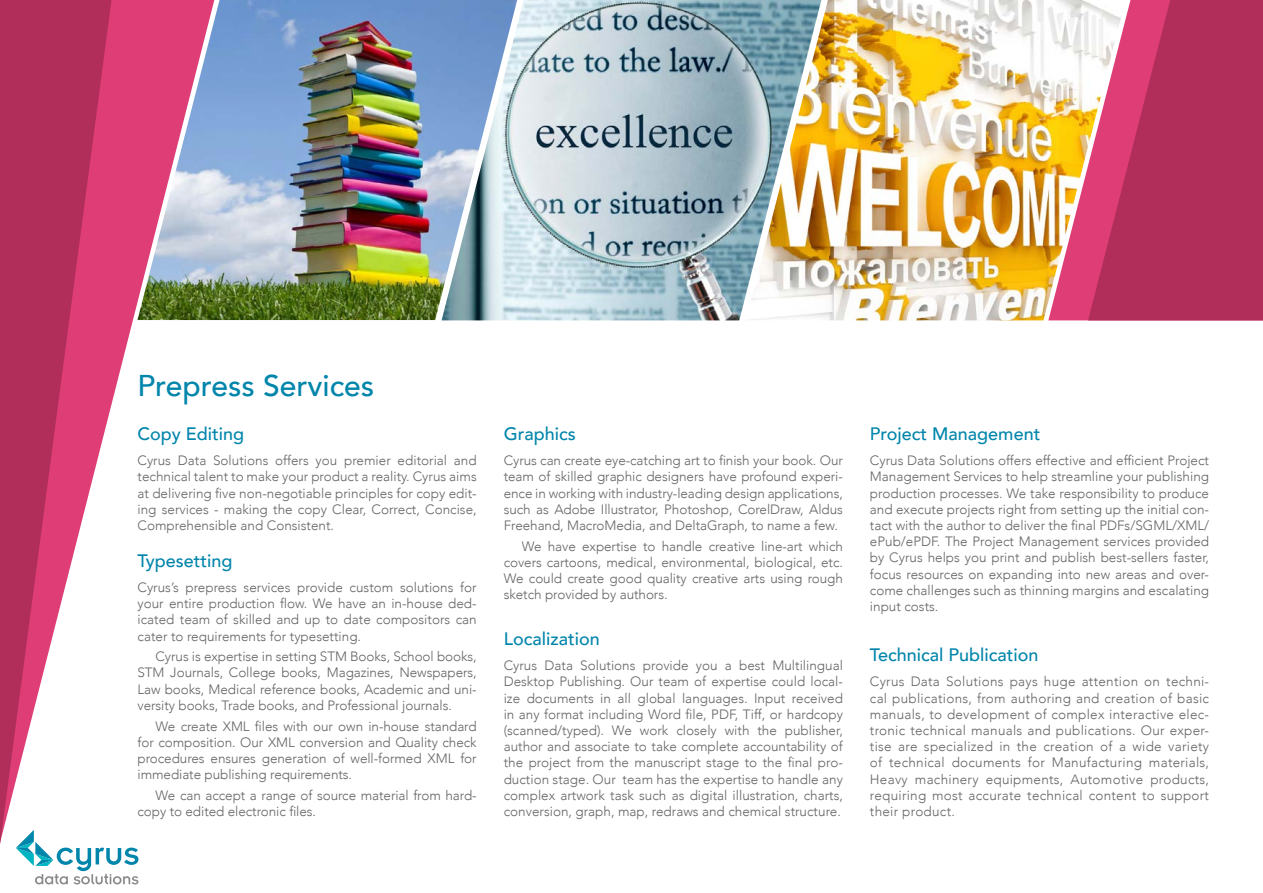
<style>
.page{position:relative;width:1263px;height:893px;background:#fff}
.page>*{position:absolute;margin:0;border:0;box-sizing:border-box;transform-origin:0 0}
.t1{font:500 30px "Avenir";color:#0085ab}
.t2{font:500 18px "Avenir";color:#0085ab}
.t3{font:300 13.5px/16.2px "Avenir";letter-spacing:-.005em;color:#636466;text-align:justify}
</style>
<div class="page">
<img style="left:517px;top:0;width:229px;height:320px">
<img style="left:214px;top:0;width:303px;height:320px">
<img style="left:746px;top:0;width:302px;height:320px">
<svg style="left:111px;top:0;width:103px;height:406px"></svg>
<svg style="left:0;top:0;width:111px;height:844px;fill:#b02e59"></svg>
<svg style="left:16px;top:830px;width:122px;height:54px"></svg>
<svg style="left:1048px;top:0;width:40px;height:320px"></svg>
<svg style="left:1088px;top:0;width:175px;height:320px;background:#bd3e68"></svg>
<h1 class="t1" style="left:138px;top:360px;width:238px">Prepress Services</h1>
<h2 class="t2" style="left:138px;top:418px;width:108px">Copy Editing</h2>
<p class="t3" style="left:138px;top:453px;width:341px">Cyrus Data Solutions offers you premier editorial and technical talent to make your product a reality. Cyrus aims at delivering five non-negotiable principles for copy edit&shy;ing services - making the copy Clear, Correct, Concise, Comprehensible and Consistent.</p>
<h2 class="t2" style="left:138px;top:545px;width:96px">Typesetting</h2>
<p class="t3" style="left:138px;top:579px;width:341px">Cyrus’s prepress services provide custom solutions for your entire production flow. We have an in-house ded&shy;icated team of skilled and up to date compositors can cater to requirements for typesetting.</p>
<p class="t3" style="left:138px;top:648px;width:341px;text-indent:18px">Cyrus is expertise in setting STM Books, School books, STM Journals, College books, Magazines, Newspapers, Law books, Medical reference books, Academic and uni&shy;versity books, Trade books, and Professional journals.</p>
<p class="t3" style="left:138px;top:718px;width:341px;text-indent:18px">We create XML files with our own in-house standard for composition. Our XML conversion and Quality check procedures ensures generation of well-formed XML for immediate publishing requirements.</p>
<p class="t3" style="left:138px;top:787px;width:341px;text-indent:18px">We can accept a range of source material from hard&shy;copy to edited electronic files.</p>
<h2 class="t2" style="left:504px;top:418px;width:73px">Graphics</h2>
<p class="t3" style="left:504px;top:453px;width:341px">Cyrus can create eye-catching art to finish your book. Our team of skilled graphic designers have profound experi&shy;ence in working with industry-leading design applications, such as Adobe Illustrator, Photoshop, CorelDraw, Aldus Freehand, MacroMedia, and DeltaGraph, to name a few.</p>
<p class="t3" style="left:504px;top:538px;width:341px;text-indent:18px">We have expertise to handle creative line-art which covers cartoons, medical, environmental, biological, etc.<br>We could create good quality creative arts using rough sketch provided by authors.</p>
<h2 class="t2" style="left:504px;top:623px;width:98px">Localization</h2>
<p class="t3" style="left:504px;top:657px;width:341px">Cyrus Data Solutions provide you a best Multilingual Desktop Publishing. Our team of expertise could local&shy;ize documents in all global languages. Input received in any format including Word file, PDF, Tiff, or hardcopy (scanned/typed). We work closely with the publisher, author and associate to take complete accountability of the project from the manuscript stage to the final pro&shy;duction stage. Our team has the expertise to handle any complex artwork task such as digital illustration, charts, conversion, graph, map, redraws and chemical structure.</p>
<h2 class="t2" style="left:870px;top:418px;width:172px">Project Management</h2>
<p class="t3" style="left:870px;top:453px;width:341px">Cyrus Data Solutions offers effective and efficient Project Management Services to help streamline your publishing production processes. We take responsibility to produce and execute projects right from setting up the initial con&shy;tact with the author to deliver the final PDFs/SGML/XML/ ePub/ePDF. The Project Management services provided by Cyrus helps you print and publish best-sellers faster, focus resources on expanding into new areas and over&shy;come challenges such as thinning margins and escalating input costs.</p>
<h2 class="t2" style="left:870px;top:639px;width:170px">Technical Publication</h2>
<p class="t3" style="left:870px;top:674px;width:341px">Cyrus Data Solutions pays huge attention on techni&shy;cal publications, from authoring and creation of basic manuals, to development of complex interactive elec&shy;tronic technical manuals and publications. Our exper&shy;tise are specialized in the creation of a wide variety of technical documents for Manufacturing materials, Heavy machinery equipments, Automotive products, requiring most accurate technical content to support their product.</p>
</div>
